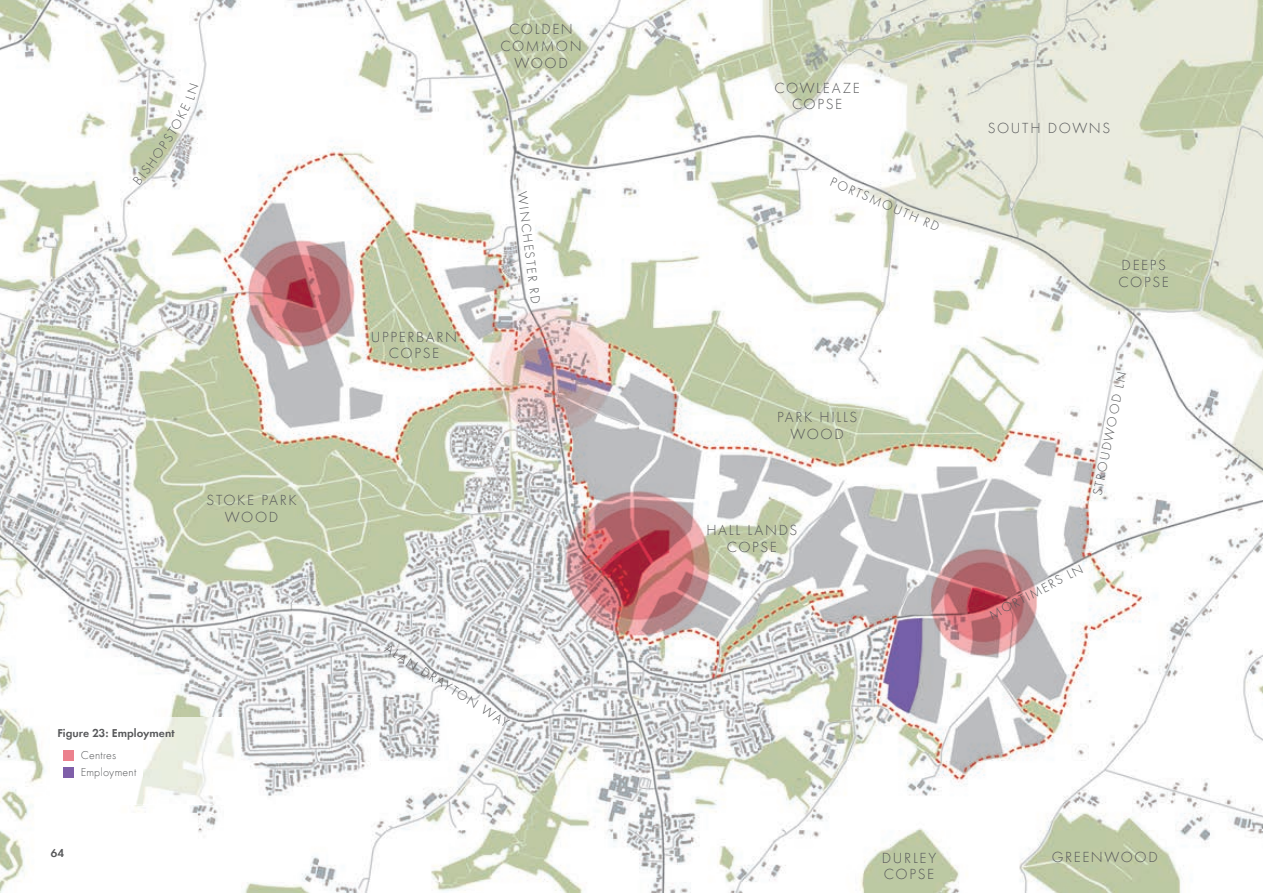
<style>
.page{position:relative;width:1263px;height:893px;background:#fff}
.page>*{position:absolute;margin:0;border:0;box-sizing:border-box;transform-origin:0 0}
.t1{font:13.5px/16.6px "Allies Morrison Futura ND";letter-spacing:.12em;color:#57585a;text-align:center}
.t2{font:12px "Allies Morrison Futura ND";color:#57585a}
.t3{font:700 10.5px "Allies Morrison Futura ND";color:#57585a}
.t4{font:10.5px/16.6px "Allies Morrison Futura ND";letter-spacing:.02em;color:#57585a}
</style>
<div class="page">
<img style="left:0;top:0;width:1263px;height:893px">
<img style="left:50px;top:717px;width:187px;height:87px">
<div style="left:64px;top:750px;width:10px;height:11px;background:#ec818d"></div>
<div style="left:64px;top:767px;width:10px;height:11px;background:#7f5fa9"></div>
<svg style="left:133px;top:165px;width:19px;height:20px"></svg>
<svg style="left:170px;top:83px;width:29px;height:47px"></svg>
<p class="t2" style="left:143px;top:162px;width:46px;rotate:-56deg">HOPST</p>
<p class="t1" style="left:207px;top:492px;width:92px">STOKE PARK<br>WOOD</p>
<p class="t3" style="left:57px;top:726px;width:119px">Figure 23: Employment</p>
<p class="t4" style="left:81px;top:747px;width:57px">Centres<br>Employment</p>
<p class="t3" style="left:51px;top:846px;width:15px">64</p>
<p class="t1" style="left:500px;top:21px;width:83px">COLDEN<br>COMMON<br>WOOD</p>
<p class="t1" style="left:371px;top:329px;width:88px">UPPERBARN<br>COPSE</p>
<p class="t2" style="left:529px;top:191px;width:114px;rotate:83deg">WINCHESTER RD</p>
<p class="t2" style="left:390px;top:641px;width:145px;rotate:32deg">ALAN DRAYTON WAY</p>
<p class="t1" style="left:774px;top:80px;width:87px">COWLEAZE<br>COPSE</p>
<p class="t2" style="left:833px;top:174px;width:119px;rotate:23deg">PORTSMOUTH RD</p>
<p class="t1" style="left:777px;top:409px;width:82px">PARK HILLS<br>WOOD</p>
<p class="t1" style="left:706px;top:522px;width:93px">HALL LANDS<br>COPSE</p>
<p class="t1" style="left:988px;top:120px;width:124px">SOUTH DOWNS</p>
<p class="t1" style="left:1118px;top:257px;width:52px;text-align:left">DEEPS<br>COPSE</p>
<p class="t2" style="left:1090px;top:494px;width:128px;rotate:-79deg">STROUDWOOD LN</p>
<p class="t2" style="left:987px;top:610px;width:105px;rotate:-28deg">MORTIMERS LN</p>
<p class="t1" style="left:882px;top:849px;width:56px">DURLEY</p>
<p class="t1" style="left:1052px;top:849px;width:108px">GREENWOOD</p>
<p class="t1" style="left:884px;top:866px;width:52px">COPSE</p>
</div>
